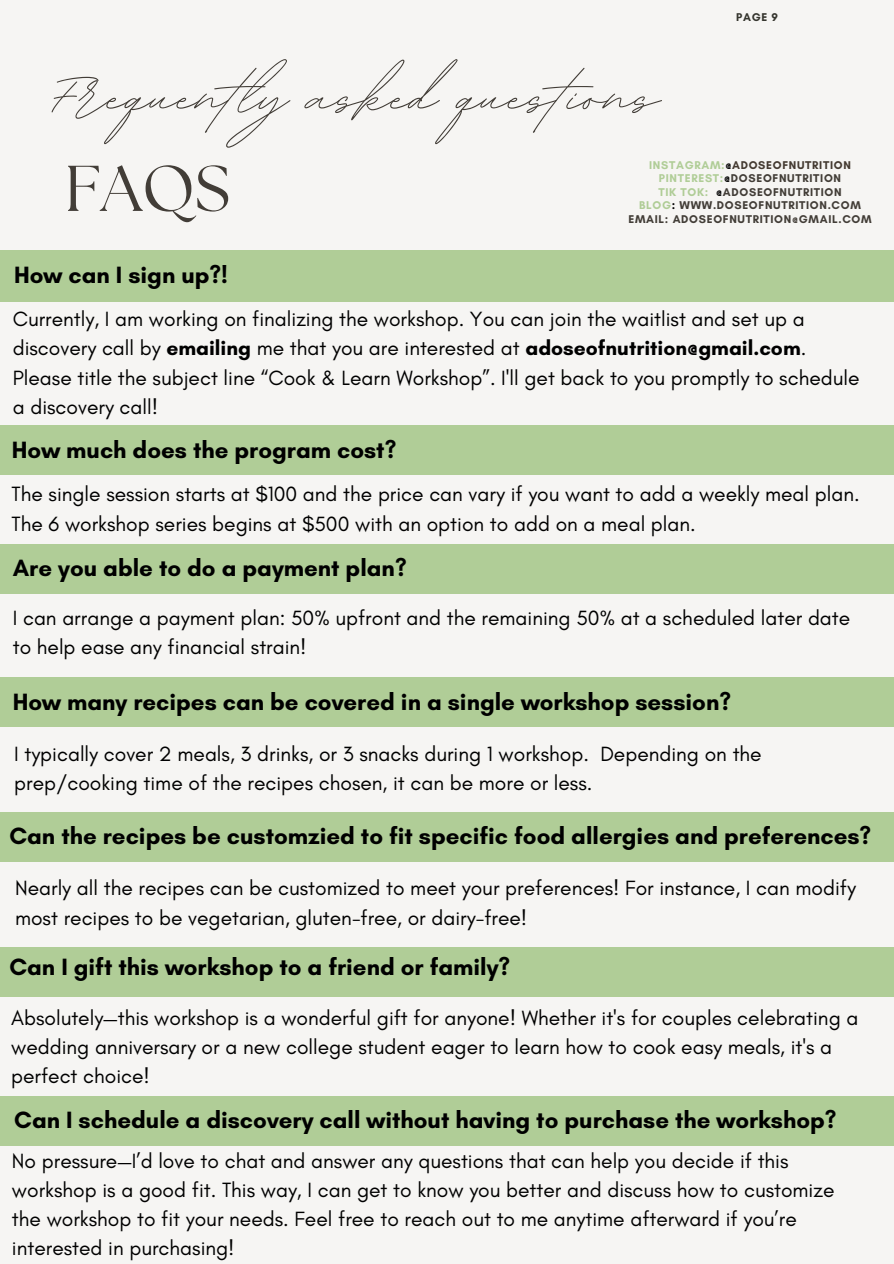
<style>
.page{position:relative;width:894px;height:1264px;background:#fff}
.page>*{position:absolute;margin:0;border:0;box-sizing:border-box;transform-origin:0 0}
.t1{font:96px "BD Script";color:#423d37}
.t2{font:64.5px "The Seasons";color:#423d37}
.t3{font:700 24px "Glacial Indifference";color:#000}
.t4{font:21px/29.2px "Glacial Indifference";color:#000}
.t5{font:700 11.55px "Glacial Indifference";letter-spacing:.06em;color:#423d37}
.t6{font:700 11.55px "Glacial Indifference";letter-spacing:.06em;color:#443a31}
.t7{font:700 11.55px "Glacial Indifference";color:#35352e}
.s1{color:#b0cd97}
.s2{color:#000}
.s3{font-weight:700}
</style>
<div class="page">
<div style="left:0;top:0;width:893px;height:1263px;background:#f6f5f3"></div>
<div style="left:0;top:425px;width:893px;height:49px;background:#b0cd97"></div>
<div style="left:0;top:544px;width:893px;height:49px;background:#b0cd97"></div>
<div style="left:0;top:677px;width:893px;height:49px;background:#b0cd97"></div>
<div style="left:0;top:812px;width:893px;height:49px;background:#b0cd97"></div>
<div style="left:0;top:947px;width:893px;height:49px;background:#b0cd97"></div>
<div style="left:0;top:1096px;width:893px;height:49px;background:#b0cd97"></div>
<div style="left:0;top:250px;width:893px;height:51px;background:#b0cd97"></div>
<h1 class="t1" style="left:49px;top:33px;width:612px">Frequently asked questions</h1>
<h4 class="t7" style="left:736px;top:10px;width:43px">PAGE 9</h4>
<p class="t2" style="left:65px;top:159px;width:167px">FAQS</p>
<h3 class="t6" style="left:649px;top:158px;width:203px"><span class="s1">INSTAGRAM:</span><span class="s2">@</span>ADOSEOFNUTRITION</h3>
<h4 class="t5" style="left:658px;top:171px;width:183px"><span class="s1">PINTEREST:</span><span class="s2">@</span>DOSEOFNUTRITION</h4>
<h3 class="t5" style="left:658px;top:185px;width:185px"><span class="s1">TIK TOK:</span> <span class="s2">@</span>ADOSEOFNUTRITION</h3>
<h4 class="t5" style="left:639px;top:198px;width:223px"><span class="s1">BLOG</span><span class="s2">:</span> WWW.DOSEOFNUTRITION.COM</h4>
<h3 class="t5" style="left:628px;top:211px;width:244px">EMAIL: ADOSEOFNUTRITION@GMAIL.COM</h3>
<h4 class="t3" style="left:14px;top:260px;width:215px">How can I sign up?!</h4>
<h3 class="t4" style="left:13px;top:304px;width:848px">Currently, I am working on finalizing the workshop. You can join the waitlist and set up a discovery call by <span class="s3">emailing</span> me that you are interested at <span class="s3">adoseofnutrition@gmail.com</span>.<br>Please title the subject line “Cook &amp; Learn Workshop”. I'll get back to you promptly to schedule a discovery call!</h3>
<h2 class="t3" style="left:12px;top:435px;width:386px">How much does the program cost?</h2>
<p class="t4" style="left:12px;top:479px;width:849px">The single session starts at $100 and the price can vary if you want to add a weekly meal plan.<br>The 6 workshop series begins at $500 with an option to add on a meal plan.</p>
<p class="t3" style="left:13px;top:553px;width:395px">Are you able to do a payment plan?</p>
<p class="t4" style="left:13px;top:603px;width:838px">I can arrange a payment plan: 50% upfront and the remaining 50% at a scheduled later date to help ease any financial strain!</p>
<p class="t3" style="left:13px;top:686px;width:719px">How many recipes can be covered in a single workshop session?</p>
<h4 class="t4" style="left:14px;top:738px;width:748px">I typically cover 2 meals, 3 drinks, or 3 snacks during 1 workshop. Depending on the prep/cooking time of the recipes chosen, it can be more or less.</h4>
<p class="t3" style="left:9px;top:821px;width:863px">Can the recipes be customzied to fit specific food allergies and preferences?</p>
<h3 class="t4" style="left:15px;top:873px;width:842px">Nearly all the recipes can be customized to meet your preferences! For instance, I can modify most recipes to be vegetarian, gluten-free, or dairy-free!</h3>
<h3 class="t3" style="left:9px;top:951px;width:502px">Can I gift this workshop to a friend or family?</h3>
<h4 class="t4" style="left:11px;top:1002px;width:848px">Absolutely—this workshop is a wonderful gift for anyone! Whether it's for couples celebrating a wedding anniversary or a new college student eager to learn how to cook easy meals, it's a perfect choice!</h4>
<h3 class="t3" style="left:14px;top:1105px;width:823px">Can I schedule a discovery call without having to purchase the workshop?</h3>
<h4 class="t4" style="left:12px;top:1145px;width:823px">No pressure—I’d love to chat and answer any questions that can help you decide if this workshop is a good fit. This way, I can get to know you better and discuss how to customize the workshop to fit your needs. Feel free to reach out to me anytime afterward if you’re interested in purchasing!</h4>
</div>
